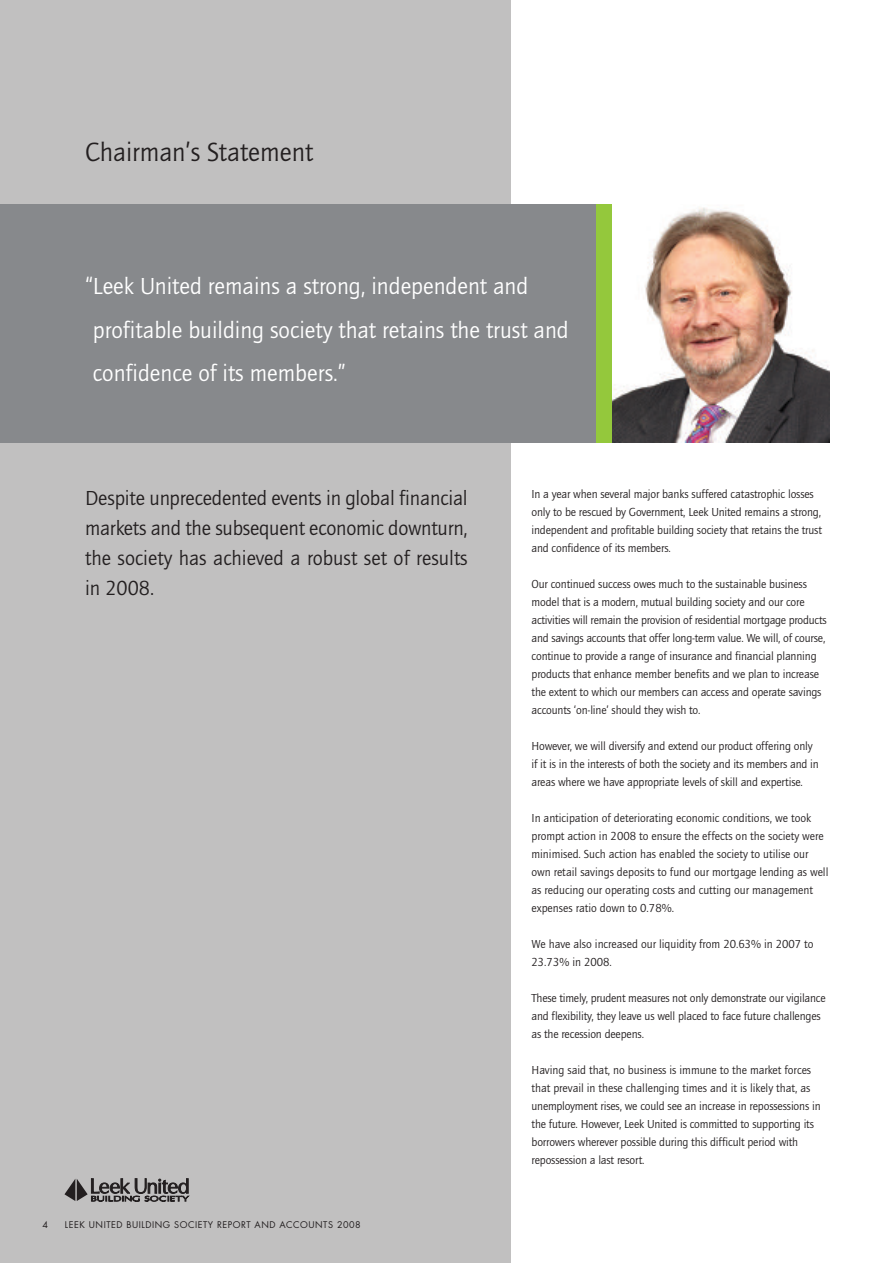
<style>
.page{position:relative;width:893px;height:1263px;background:#fff}
.page>*{position:absolute;margin:0;border:0;box-sizing:border-box;transform-origin:0 0}
.t1{font:27px "Quay Sans EF";color:#231f20}
.t2{font:24px/43.5px "Quay Sans EF";color:#fff}
.t3{font:21px/30px "Quay Sans EF";color:#231f20;text-align:justify}
.t4{font:12px/18px "Quay Sans EF";letter-spacing:-.01em;color:#231f20}
.t5{font:9px "Futura";letter-spacing:.06em;color:#231f20}
</style>
<div class="page">
<div style="left:595px;top:204px;width:17px;height:238px;background:#94c83c"></div>
<div style="left:0;top:0;width:510px;height:1263px;background:#c1c0c0"></div>
<div style="left:0;top:204px;width:595px;height:238px;background:#87898c"></div>
<img style="left:612px;top:207px;width:217px;height:235px">
<svg style="left:64px;top:1178px;width:125px;height:23px"></svg>
<h1 class="t1" style="left:85px;top:141px;width:230px">Chairman’s Statement</h1>
<h2 class="t2" style="left:93px;top:266px;width:477px;text-indent:-8px">“Leek United remains a strong, independent and profitable building society that retains the trust and confidence of its members.”</h2>
<h3 class="t3" style="left:85px;top:484px;width:384px">Despite unprecedented events in global financial markets and the subsequent economic downturn, the society has achieved a robust set of results in 2008.</h3>
<p class="t5" style="left:43px;top:1220px;width:7px">4</p>
<p class="t5" style="left:65px;top:1220px;width:297px">LEEK UNITED BUILDING SOCIETY REPORT AND ACCOUNTS 2008</p>
<p class="t4" style="left:531px;top:486px;width:292px">In a year when several major banks suffered catastrophic losses only to be rescued by Government, Leek United remains a strong, independent and profitable building society that retains the trust and confidence of its members.</p>
<p class="t4" style="left:531px;top:576px;width:297px">Our continued success owes much to the sustainable business model that is a modern, mutual building society and our core activities will remain the provision of residential mortgage products and savings accounts that offer long-term value. We will, of course, continue to provide a range of insurance and financial planning products that enhance member benefits and we plan to increase the extent to which our members can access and operate savings accounts ‘on-line’ should they wish to.</p>
<p class="t4" style="left:531px;top:738px;width:289px">However, we will diversify and extend our product offering only if it is in the interests of both the society and its members and in areas where we have appropriate levels of skill and expertise.</p>
<p class="t4" style="left:531px;top:810px;width:298px">In anticipation of deteriorating economic conditions, we took prompt action in 2008 to ensure the effects on the society were minimised. Such action has enabled the society to utilise our own retail savings deposits to fund our mortgage lending as well as reducing our operating costs and cutting our management expenses ratio down to 0.78%.</p>
<p class="t4" style="left:531px;top:936px;width:284px">We have also increased our liquidity from 20.63% in 2007 to<br>23.73% in 2008.</p>
<p class="t4" style="left:531px;top:990px;width:296px">These timely, prudent measures not only demonstrate our vigilance and flexibility, they leave us well placed to face future challenges as the recession deepens.</p>
<p class="t4" style="left:531px;top:1062px;width:291px">Having said that, no business is immune to the market forces that prevail in these challenging times and it is likely that, as unemployment rises, we could see an increase in repossessions in the future. However, Leek United is committed to supporting its borrowers wherever possible during this difficult period with repossession a last resort.</p>
</div>
